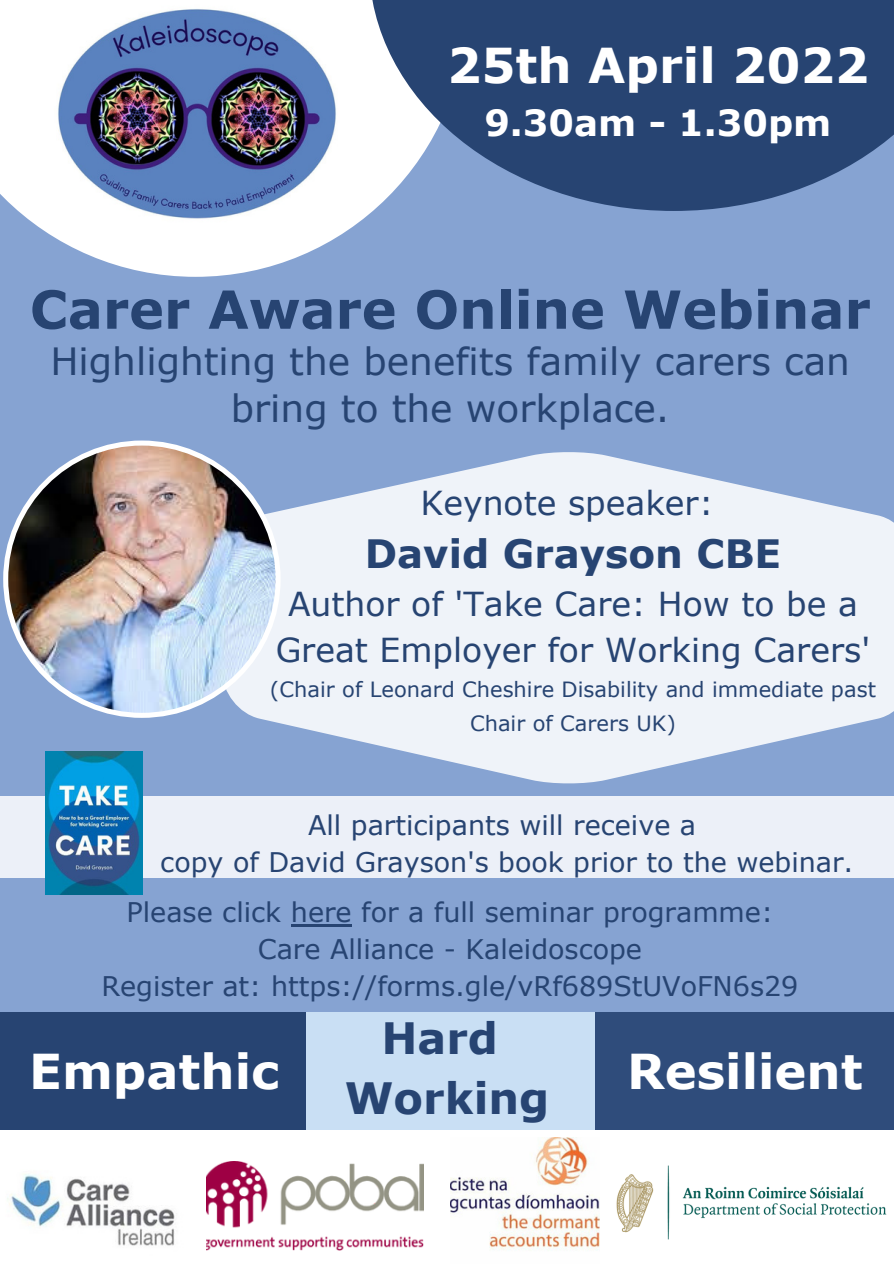
<style>
.page{position:relative;width:894px;height:1264px;background:#fff}
.page>*{position:absolute;margin:0;border:0;box-sizing:border-box;transform-origin:0 0}
.t1{font:700 52.5px "Verdana";color:#274472}
.t2{font:700 48px "Verdana";color:#fff}
.t3{font:700 43.2px "Verdana";color:#274472}
.t4{font:700 39px "Verdana";color:#274472}
.t5{font:37.5px/47.2px "Verdana";color:#274472;text-align:center}
.t6{font:700 36px "Verdana";color:#fff}
.t7{font:33px/46.2px "Verdana";color:#274472;text-align:center}
.t8{font:27px "Verdana";color:#274472}
.t9{font:21px/33.8px "Verdana";color:#274472;text-align:center}
</style>
<div class="page">
<div style="left:0;top:0;width:893px;height:1263px;background:#86a3d2"></div>
<svg style="left:0;top:0;width:373px;height:277px;fill:#fff"></svg>
<img style="left:46px;top:0;width:304px;height:224px">
<svg style="left:369px;top:0;width:524px;height:211px;background:#415c87"></svg>
<svg style="left:257px;top:452px;width:636px;height:332px;fill:#eff3f9"></svg>
<img style="left:3px;top:440px;width:277px;height:278px">
<div style="left:0;top:796px;width:893px;height:81px;background:#ecf0f8"></div>
<img style="left:46px;top:752px;width:96px;height:142px">
<div style="left:0;top:1011px;width:307px;height:119px;background:#274472"></div>
<div style="left:306px;top:1011px;width:289px;height:119px;background:#c9dff4"></div>
<div style="left:595px;top:1011px;width:298px;height:119px;background:#2f4c7b"></div>
<div style="left:0;top:1129px;width:893px;height:134px;background:#fff"></div>
<img style="left:599px;top:1165px;width:288px;height:83px">
<img style="left:450px;top:1137px;width:149px;height:113px">
<img style="left:206px;top:1161px;width:217px;height:89px">
<img style="left:7px;top:1174px;width:168px;height:72px">
<hr style="left:291px;top:924px;width:61px;height:2px;background:#274472">
<p class="t2" style="left:447px;top:34px;width:423px">25th April 2022</p>
<p class="t6" style="left:484px;top:99px;width:348px">9.30am - 1.30pm</p>
<p class="t1" style="left:30px;top:276px;width:842px">Carer Aware Online Webinar</p>
<p class="t5" style="left:50px;top:336px;width:800px">Highlighting the benefits family carers can bring to the workplace.</p>
<p class="t7" style="left:420px;top:479px;width:294px">Keynote speaker:</p>
<p class="t4" style="left:365px;top:529px;width:417px">David Grayson CBE</p>
<p class="t7" style="left:275px;top:579px;width:596px">Author of 'Take Care: How to be a<br>Great Employer for Working Carers'</p>
<p class="t9" style="left:270px;top:671px;width:607px">(Chair of Leonard Cheshire Disability and immediate past<br>Chair of Carers UK)</p>
<p class="t8" style="left:308px;top:808px;width:389px">All participants will receive a</p>
<p class="t8" style="left:160px;top:845px;width:694px">copy of David Grayson's book prior to the webinar.</p>
<p class="t8" style="left:127px;top:894px;width:648px">Please click here for a full seminar programme:</p>
<p class="t8" style="left:258px;top:931px;width:385px">Care Alliance - Kaleidoscope</p>
<p class="t8" style="left:101px;top:969px;width:698px">Register at: https://forms.gle/vRf689StUVoFN6s29</p>
<p class="t2" style="left:29px;top:1041px;width:252px">Empathic</p>
<p class="t3" style="left:381px;top:1010px;width:118px">Hard</p>
<p class="t3" style="left:345px;top:1070px;width:206px">Working</p>
<p class="t2" style="left:627px;top:1041px;width:237px">Resilient</p>
</div>
